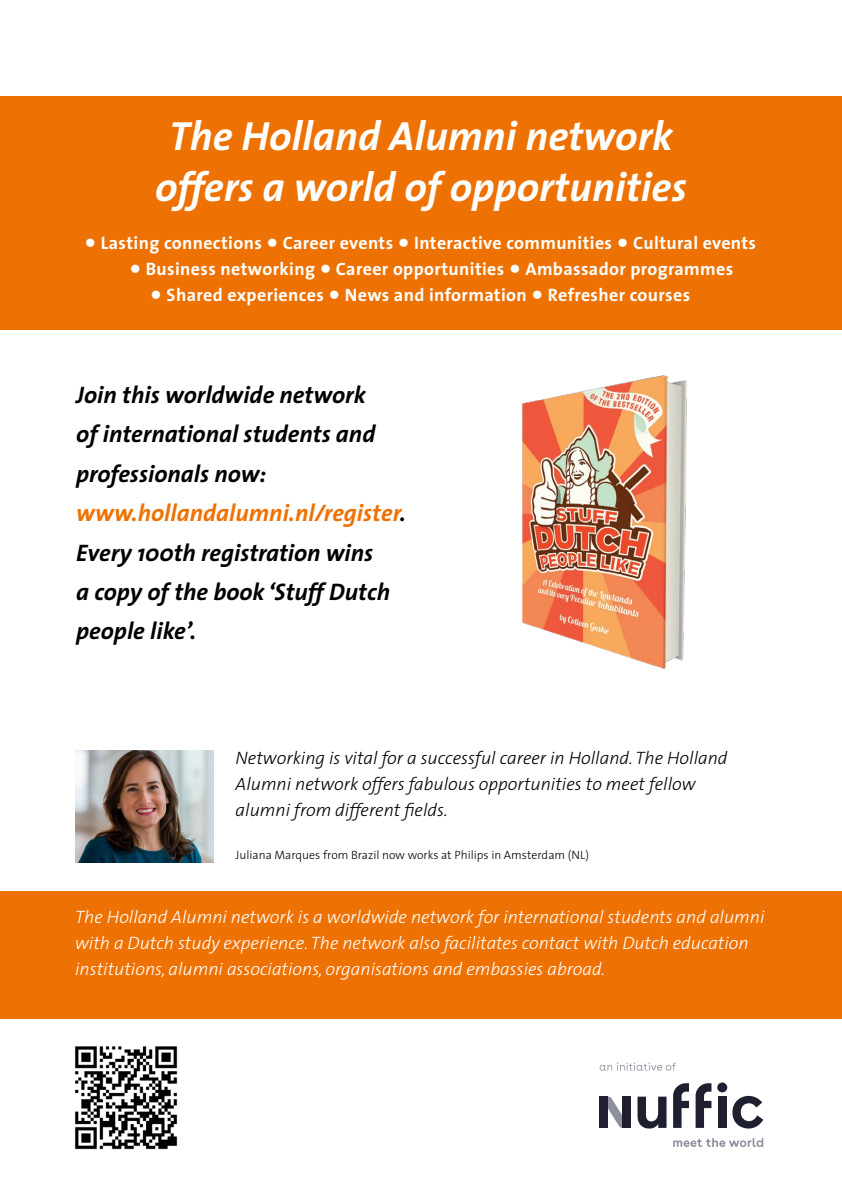
<style>
.page{position:relative;width:842px;height:1191px;background:#fff}
.page>*{position:absolute;margin:0;border:0;box-sizing:border-box;transform-origin:0 0}
.t1{font:italic 700 41px/51.4px "The Sans";color:#fff;text-align:center}
.t2{font:italic 700 24px/39.4px "The Sans";color:#000}
.t3{font:italic 300 18px/26px "The Sans";color:#fff}
.t4{font:700 18px "The Sans";letter-spacing:.02em;color:#fff}
.t5{font:italic 300 18px/26px "The Sans";color:#000}
.t6{font:300 12px "The Sans";color:#000}
.s1{font-family:"The Sans Bold Caps";font-weight:400;font-size:28px}
.s2{color:#ee7203}
</style>
<div class="page">
<div style="left:0;top:891px;width:842px;height:127px;background:#ee7203"></div>
<div style="left:0;top:96px;width:842px;height:234px;background:#ee7203"></div>
<svg style="left:673px;top:1138px;width:90px;height:9px"></svg>
<svg style="left:608px;top:1096px;width:14px;height:31px"></svg>
<div style="left:622px;top:1096px;width:9px;height:31px;background:#1e2030"></div>
<div style="left:600px;top:1096px;width:8px;height:31px;background:#1e2030"></div>
<div style="left:717px;top:1082px;width:10px;height:10px;background:#1e2030;border-radius:50%"></div>
<div style="left:718px;top:1096px;width:8px;height:31px;background:#1e2030"></div>
<svg style="left:732px;top:1095px;width:31px;height:33px"></svg>
<svg style="left:637px;top:1096px;width:29px;height:32px"></svg>
<svg style="left:673px;top:1083px;width:16px;height:44px"></svg>
<svg style="left:696px;top:1083px;width:15px;height:44px"></svg>
<svg style="left:600px;top:1062px;width:76px;height:8px"></svg>
<img style="left:75px;top:751px;width:138px;height:111px">
<img style="left:522px;top:375px;width:165px;height:293px">
<img style="left:74px;top:1046px;width:104px;height:104px">
<h1 class="t1" style="left:155px;top:109px;width:533px">The Holland Alumni network offers a world of opportunities</h1>
<p class="t4" style="left:84px;top:227px;width:673px"><span class="s1">•</span> Lasting connections <span class="s1">•</span> Career events <span class="s1">•</span> Interactive communities <span class="s1">•</span> Cultural events</p>
<p class="t4" style="left:130px;top:253px;width:605px"><span class="s1">•</span> Business networking <span class="s1">•</span> Career opportunities <span class="s1">•</span> Ambassador programmes</p>
<p class="t4" style="left:150px;top:279px;width:541px"><span class="s1">•</span> Shared experiences <span class="s1">•</span> News and information <span class="s1">•</span> Refresher courses</p>
<h2 class="t2" style="left:76px;top:374px;width:331px">Join this worldwide network<br>of international students and professionals now: <span class="s2">www.hollandalumni.nl/register</span>.<br>Every 100th registration wins<br>a copy of the book ‘Stuff Dutch people like’.</h2>
<p class="t5" style="left:236px;top:744px;width:493px">Networking is vital for a successful career in Holland. The Holland<br>Alumni network offers fabulous opportunities to meet fellow alumni from different fields.</p>
<p class="t6" style="left:236px;top:844px;width:355px">Juliana Marques from Brazil now works at Philips in Amsterdam (NL)</p>
<p class="t3" style="left:75px;top:903px;width:691px">The Holland Alumni network is a worldwide network for international students and alumni with a Dutch study experience. The network also facilitates contact with Dutch education institutions, alumni associations, organisations and embassies abroad.</p>
</div>
